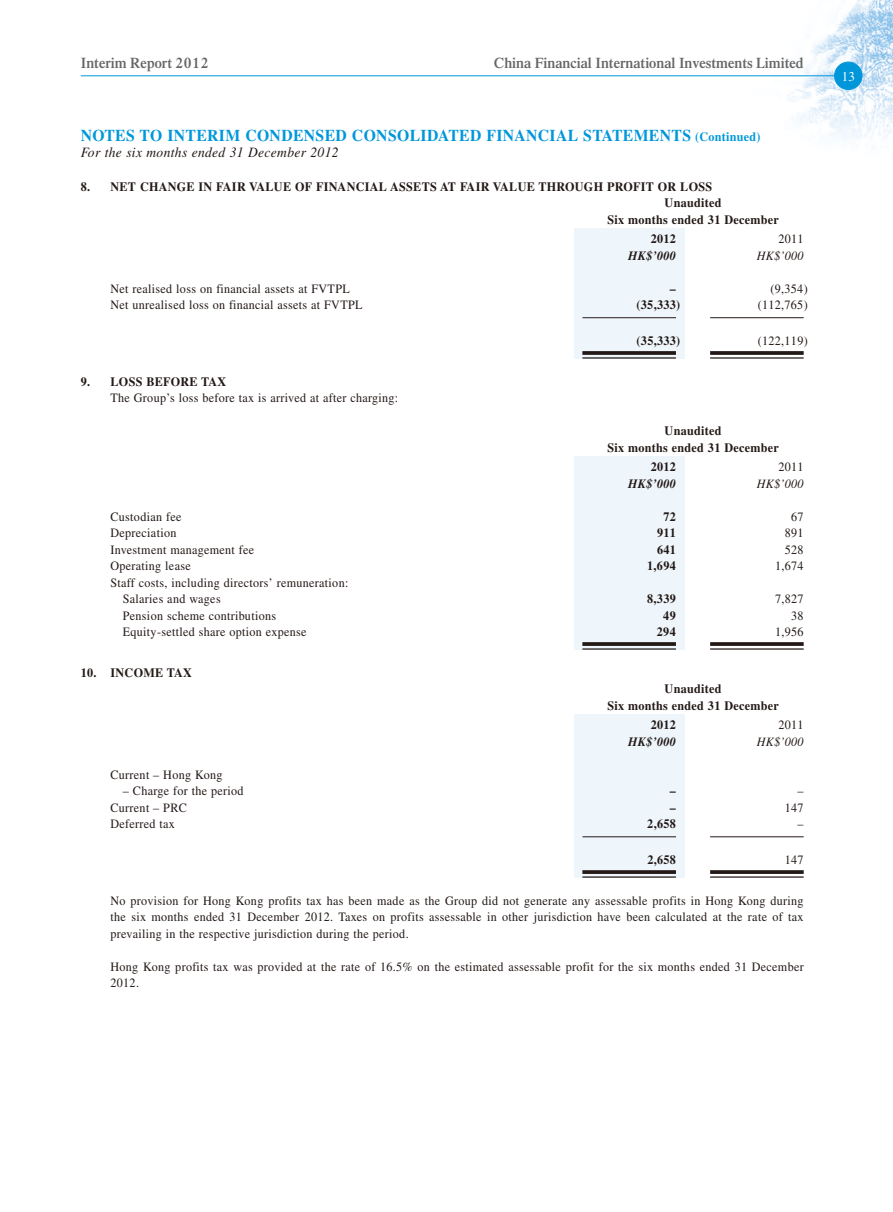
<style>
.page{position:relative;width:893px;height:1212px;background:#fff}
.page>*{position:absolute;margin:0;border:0;box-sizing:border-box;transform-origin:0 0}
.t1{font:700 16.5px "Times LT Std";letter-spacing:.025em;color:#0097da;scale:.95 1}
.t2{font:600 15px "Times LT Std";color:#666565;scale:.95 1}
.t3{font:italic 14.25px "Times LT Std";letter-spacing:.025em;color:#231916;scale:.95 1}
.t4{font:13.5px "Times LT Std";color:#fff;scale:.95 1}
.t5{font:12.75px/16.5px "Times LT Std";letter-spacing:.025em;color:#231916;scale:.95 1}
.t6{font:700 12.75px/16.5px "Times LT Std";letter-spacing:.025em;color:#231916;text-align:center;scale:.95 1}
.t7{font:italic 700 12.75px "Times LT Std";letter-spacing:.025em;color:#231916;scale:.95 1}
.t8{font:italic 12.75px "Times LT Std";letter-spacing:.025em;color:#231916;scale:.95 1}
.s1{font-size:12.75px}
</style>
<div class="page">
<img style="left:106px;top:0;width:787px;height:140px">
<hr style="left:81px;top:75px;width:757px;height:1px;background:#0097da">
<div style="left:835px;top:62px;width:27px;height:28px;background:#0097da;border-radius:50%"></div>
<div style="left:834px;top:62px;width:28px;height:28px;border:1px solid #0097da;border-radius:50%"></div>
<div style="left:574px;top:228px;width:111px;height:131px;background:#eef6fc"></div>
<hr style="left:582px;top:317px;width:94px;height:1px;background:#231916">
<hr style="left:710px;top:317px;width:94px;height:1px;background:#231916">
<svg style="left:582px;top:351px;width:94px;height:4px"></svg>
<hr style="left:582px;top:357px;width:94px;height:2px;background:#231916">
<svg style="left:710px;top:351px;width:94px;height:4px"></svg>
<hr style="left:710px;top:357px;width:94px;height:2px;background:#231916">
<div style="left:574px;top:456px;width:111px;height:194px;background:#eef6fc"></div>
<svg style="left:582px;top:642px;width:94px;height:4px"></svg>
<hr style="left:582px;top:648px;width:94px;height:2px;background:#231916">
<svg style="left:710px;top:642px;width:94px;height:4px"></svg>
<hr style="left:710px;top:648px;width:94px;height:2px;background:#231916">
<div style="left:574px;top:714px;width:111px;height:164px;background:#eef6fc"></div>
<hr style="left:582px;top:836px;width:94px;height:1px;background:#231916">
<hr style="left:710px;top:836px;width:94px;height:1px;background:#231916">
<svg style="left:582px;top:870px;width:94px;height:4px"></svg>
<hr style="left:582px;top:876px;width:94px;height:2px;background:#231916">
<svg style="left:710px;top:870px;width:94px;height:4px"></svg>
<hr style="left:710px;top:876px;width:94px;height:2px;background:#231916">
<p class="t2" style="left:81px;top:54px;width:136px">Interim Report 2012</p>
<p class="t2" style="left:494px;top:54px;width:327px">China Financial International Investments Limited</p>
<p class="t1" style="left:81px;top:126px;width:717px">NOTES TO INTERIM CONDENSED CONSOLIDATED FINANCIAL STATEMENTS <span class="s1">(Continued)</span></p>
<p class="t3" style="left:81px;top:145px;width:273px">For the six months ended 31 December 2012</p>
<p class="t6" style="left:81px;top:178px;width:666px">8. NET CHANGE IN FAIR VALUE OF FINANCIAL ASSETS AT FAIR VALUE THROUGH PROFIT OR LOSS</p>
<p class="t6" style="left:665px;top:194px;width:61px">Unaudited</p>
<p class="t6" style="left:607px;top:211px;width:182px">Six months ended 31 December</p>
<p class="t6" style="left:651px;top:230px;width:28px">2012</p>
<p class="t5" style="left:778px;top:231px;width:28px">2011</p>
<p class="t7" style="left:628px;top:248px;width:52px">HK$’000</p>
<p class="t8" style="left:757px;top:248px;width:51px">HK$’000</p>
<p class="t5" style="left:111px;top:280px;width:253px">Net realised loss on financial assets at FVTPL</p>
<p class="t6" style="left:670px;top:280px;width:8px">–</p>
<p class="t5" style="left:771px;top:280px;width:41px">(9,354)</p>
<p class="t5" style="left:111px;top:297px;width:267px">Net unrealised loss on financial assets at FVTPL</p>
<p class="t6" style="left:637px;top:296px;width:47px">(35,333)</p>
<p class="t5" style="left:758px;top:297px;width:54px">(112,765)</p>
<p class="t6" style="left:637px;top:332px;width:47px">(35,333)</p>
<p class="t5" style="left:758px;top:333px;width:54px">(122,119)</p>
<p class="t6" style="left:81px;top:373px;width:155px">9. LOSS BEFORE TAX</p>
<p class="t5" style="left:111px;top:390px;width:304px">The Group’s loss before tax is arrived at after charging:</p>
<p class="t6" style="left:607px;top:422px;width:182px">Unaudited<br>Six months ended 31 December</p>
<p class="t6" style="left:651px;top:458px;width:28px">2012</p>
<p class="t5" style="left:778px;top:459px;width:28px">2011</p>
<p class="t7" style="left:628px;top:476px;width:52px">HK$’000</p>
<p class="t8" style="left:757px;top:476px;width:51px">HK$’000</p>
<p class="t5" style="left:111px;top:508px;width:76px">Custodian fee</p>
<p class="t6" style="left:663px;top:508px;width:15px">72</p>
<p class="t5" style="left:791px;top:508px;width:15px">67</p>
<p class="t5" style="left:111px;top:525px;width:71px">Depreciation</p>
<p class="t6" style="left:657px;top:524px;width:21px">911</p>
<p class="t5" style="left:785px;top:525px;width:21px">891</p>
<p class="t5" style="left:111px;top:541px;width:153px">Investment management fee</p>
<p class="t6" style="left:657px;top:541px;width:21px">641</p>
<p class="t5" style="left:785px;top:541px;width:21px">528</p>
<p class="t5" style="left:111px;top:558px;width:86px">Operating lease</p>
<p class="t6" style="left:647px;top:557px;width:31px">1,694</p>
<p class="t5" style="left:775px;top:558px;width:31px">1,674</p>
<p class="t5" style="left:123px;top:574px;width:239px;text-indent:-12px">Staff costs, including directors’ remuneration:<br>Salaries and wages</p>
<p class="t6" style="left:647px;top:590px;width:31px">8,339</p>
<p class="t5" style="left:775px;top:591px;width:31px">7,827</p>
<p class="t5" style="left:123px;top:607px;width:163px">Pension scheme contributions</p>
<p class="t6" style="left:663px;top:607px;width:15px">49</p>
<p class="t5" style="left:791px;top:607px;width:15px">38</p>
<p class="t5" style="left:123px;top:624px;width:195px">Equity-settled share option expense</p>
<p class="t6" style="left:657px;top:623px;width:21px">294</p>
<p class="t5" style="left:775px;top:624px;width:31px">1,956</p>
<p class="t6" style="left:81px;top:664px;width:118px">10. INCOME TAX</p>
<p class="t6" style="left:607px;top:680px;width:182px">Unaudited<br>Six months ended 31 December</p>
<p class="t6" style="left:651px;top:716px;width:28px">2012</p>
<p class="t5" style="left:778px;top:717px;width:28px">2011</p>
<p class="t7" style="left:628px;top:734px;width:52px">HK$’000</p>
<p class="t8" style="left:757px;top:734px;width:51px">HK$’000</p>
<p class="t5" style="left:111px;top:766px;width:119px">Current – Hong Kong</p>
<p class="t5" style="left:123px;top:783px;width:129px">– Charge for the period</p>
<p class="t6" style="left:670px;top:782px;width:8px">–</p>
<p class="t5" style="left:798px;top:783px;width:8px">–</p>
<p class="t5" style="left:111px;top:799px;width:82px">Current – PRC</p>
<p class="t6" style="left:670px;top:799px;width:8px">–</p>
<p class="t5" style="left:785px;top:799px;width:21px">147</p>
<p class="t5" style="left:111px;top:816px;width:69px">Deferred tax</p>
<p class="t6" style="left:647px;top:815px;width:31px">2,658</p>
<p class="t5" style="left:798px;top:816px;width:8px">–</p>
<p class="t6" style="left:647px;top:851px;width:31px">2,658</p>
<p class="t5" style="left:785px;top:852px;width:21px">147</p>
<p class="t5" style="left:111px;top:892px;width:731px;text-align:justify">No provision for Hong Kong profits tax has been made as the Group did not generate any assessable profits in Hong Kong during the six months ended 31 December 2012. Taxes on profits assessable in other jurisdiction have been calculated at the rate of tax prevailing in the respective jurisdiction during the period.</p>
<p class="t5" style="left:111px;top:958px;width:731px">Hong Kong profits tax was provided at the rate of 16.5% on the estimated assessable profit for the six months ended 31 December<br>2012.</p>
<p class="t4" style="left:842px;top:68px;width:15px">13</p>
</div>
